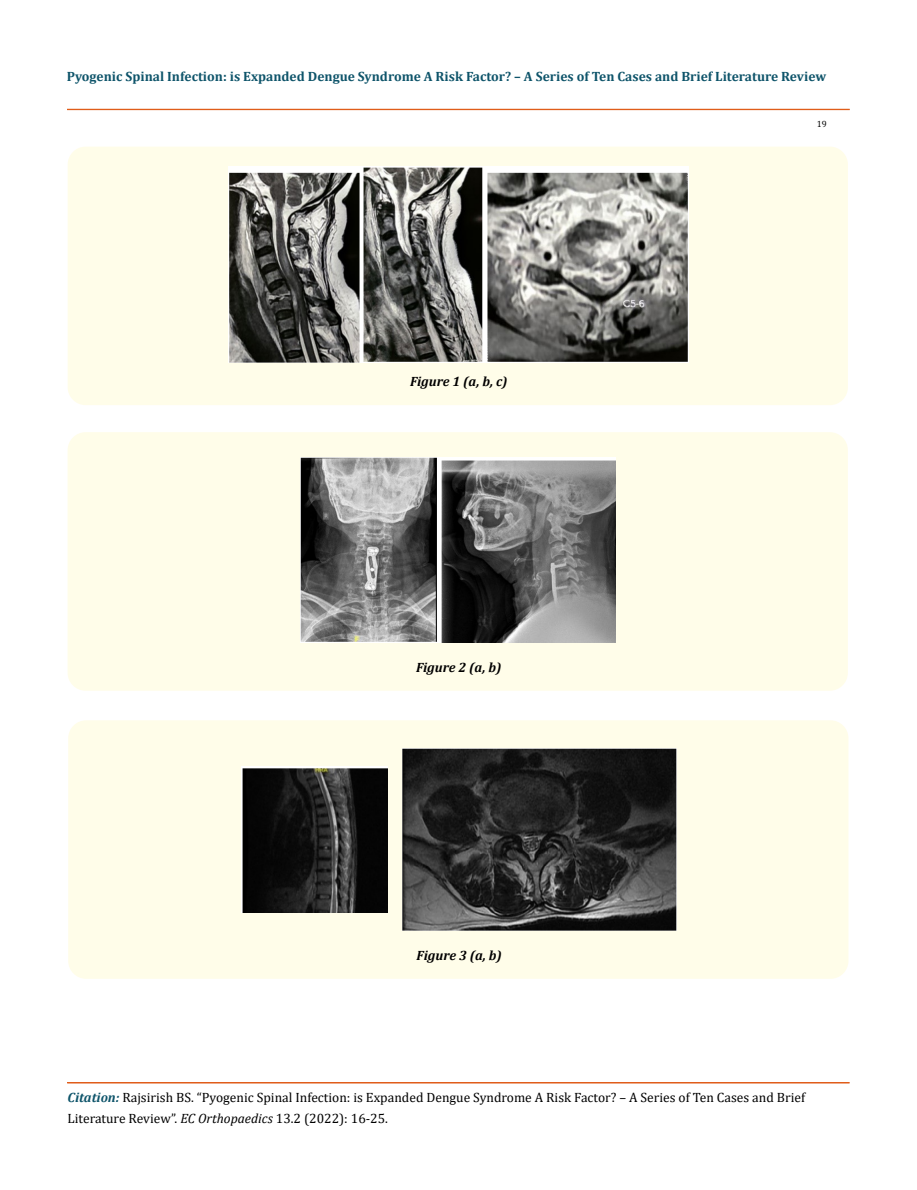
<style>
.page{position:relative;width:917px;height:1190px;background:#fff}
.page>*{position:absolute;margin:0;border:0;box-sizing:border-box;transform-origin:0 0}
.t1{font:13.5px/21px "Cambria";color:#000}
.t2{font:700 13.5px "Cambria";color:#0e546a}
.t3{font:italic 700 13.5px "Cambria";color:#000}
.t4{font:9px "Cambria";color:#000}
.s1{font-weight:700;font-style:italic;color:#0e546a}
.s2{font-style:italic}
</style>
<div class="page">
<div style="left:67px;top:109px;width:782px;height:1px;border:1px solid #e05d1a"></div>
<div style="left:67px;top:1082px;width:782px;height:1px;border:1px solid #e05d1a"></div>
<div style="left:68px;top:147px;width:779px;height:258px;background:#fffde9;border-radius:18px"></div>
<img style="left:228px;top:166px;width:460px;height:196px">
<div style="left:68px;top:432px;width:779px;height:258px;background:#fffde9;border-radius:18px"></div>
<img style="left:300px;top:457px;width:315px;height:185px">
<div style="left:68px;top:720px;width:780px;height:258px;background:#fffde9;border-radius:18px"></div>
<img style="left:242px;top:767px;width:145px;height:145px">
<img style="left:402px;top:749px;width:274px;height:181px">
<p class="t2" style="left:67px;top:67px;width:760px">Pyogenic Spinal Infection: is Expanded Dengue Syndrome A Risk Factor? – A Series of Ten Cases and Brief Literature Review</p>
<p class="t4" style="left:816px;top:118px;width:11px">19</p>
<p class="t3" style="left:410px;top:372px;width:99px">Figure 1 (a, b, c)</p>
<p class="t3" style="left:416px;top:657px;width:87px">Figure 2 (a, b)</p>
<p class="t3" style="left:416px;top:945px;width:87px">Figure 3 (a, b)</p>
<p class="t1" style="left:68px;top:1086px;width:739px"><span class="s1">Citation:</span> Rajsirish BS. “Pyogenic Spinal Infection: is Expanded Dengue Syndrome A Risk Factor? – A Series of Ten Cases and Brief<br>Literature Review”. <span class="s2">EC Orthopaedics</span> 13.2 (2022): 16-25.</p>
</div>
